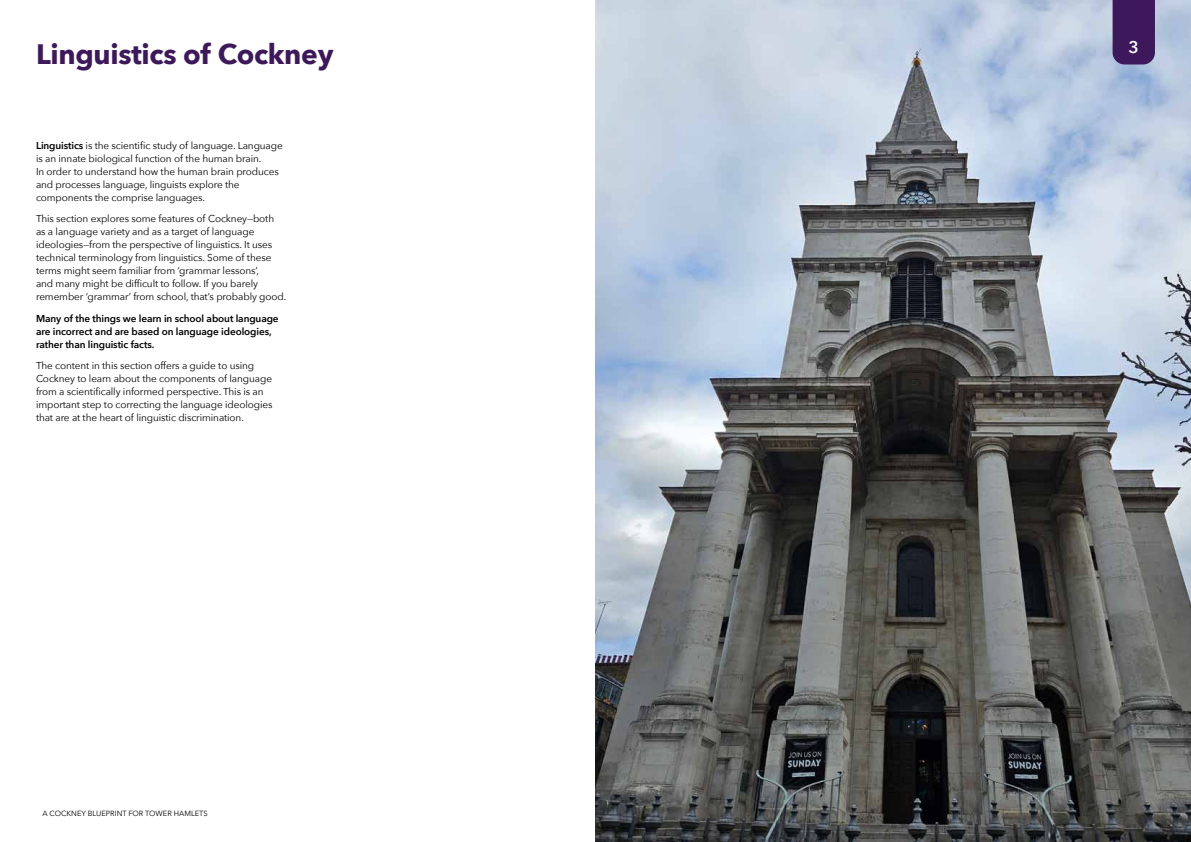
<style>
.page{position:relative;width:1191px;height:842px;background:#fff}
.page>*{position:absolute;margin:0;border:0;box-sizing:border-box;transform-origin:0 0}
.t1{font:700 28px "Avenir Next";letter-spacing:-.01em;color:#3d195b}
.t2{font:600 17px "Avenir Next";color:#fff}
.t3{font:10px/13px "Avenir Next";letter-spacing:-.01em;color:#000}
.t4{font:600 10px/13px "Avenir Next";letter-spacing:-.01em;color:#000}
.t5{font:7.5px "Avenir Next";color:#000}
.s1{font-weight:600}
</style>
<div class="page">
<img style="left:595px;top:0;width:596px;height:842px">
<div style="left:1112px;top:0;width:43px;height:64px;background:#3d195b"></div>
<h1 class="t1" style="left:36px;top:30px;width:299px">Linguistics of Cockney</h1>
<p class="t3" style="left:36px;top:138px;width:248px"><span class="s1">Linguistics</span> is the scientific study of language. Language is an innate biological function of the human brain.<br>In order to understand how the human brain produces and processes language, linguists explore the components the comprise languages.</p>
<p class="t3" style="left:36px;top:212px;width:252px">This section explores some features of Cockney—both<br>as a language variety and as a target of language ideologies—from the perspective of linguistics. It uses technical terminology from linguistics. Some of these terms might seem familiar from ‘grammar lessons’,<br>and many might be difficult to follow. If you barely remember ‘grammar’ from school, that’s probably good.</p>
<p class="t4" style="left:36px;top:312px;width:244px">Many of the things we learn in school about language are incorrect and are based on language ideologies, rather than linguistic facts.</p>
<p class="t3" style="left:36px;top:359px;width:238px">The content in this section offers a guide to using Cockney to learn about the components of language from a scientifically informed perspective. This is an important step to correcting the language ideologies that are at the heart of linguistic discrimination.</p>
<p class="t5" style="left:43px;top:807px;width:167px">A COCKNEY BLUEPRINT FOR TOWER HAMLETS</p>
<h2 class="t2" style="left:1128px;top:32px;width:12px">3</h2>
</div>
